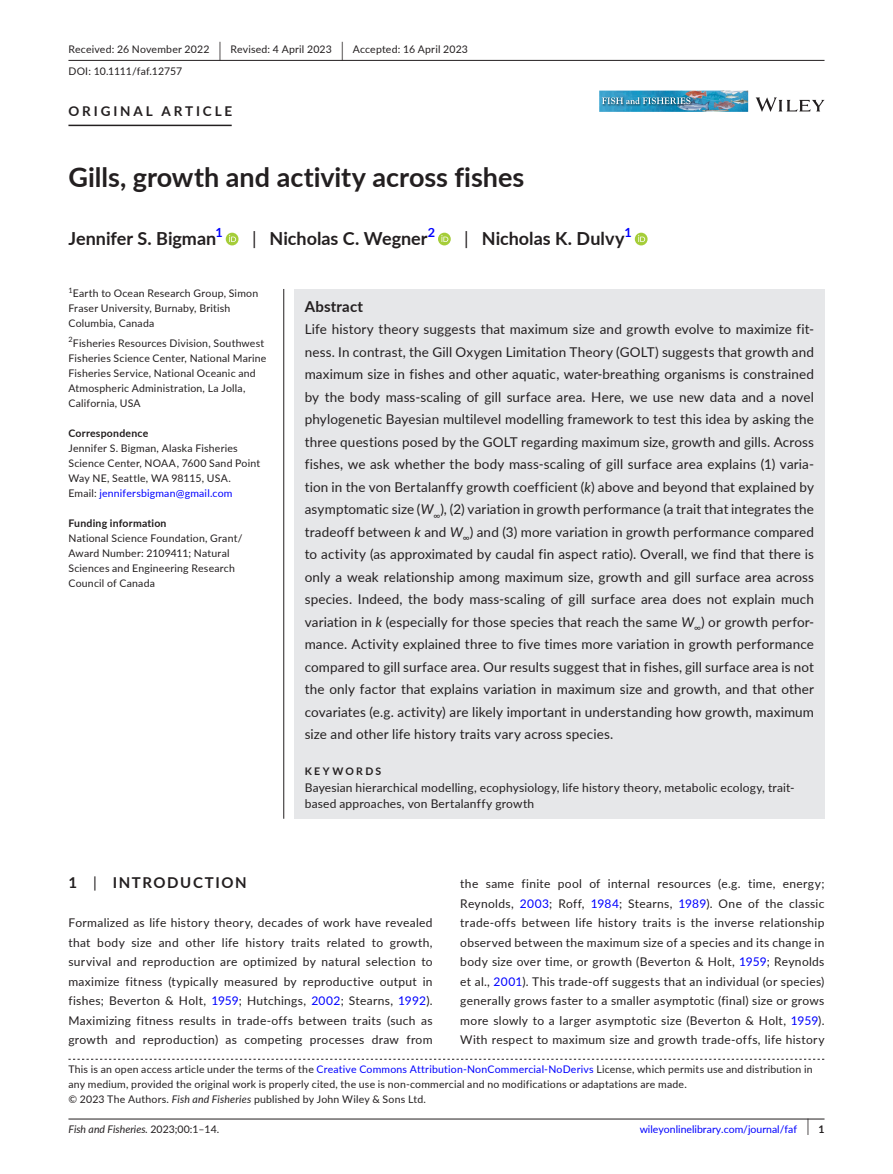
<style>
.page{position:relative;width:893px;height:1174px;background:#fff}
.page>*{position:absolute;margin:0;border:0;box-sizing:border-box;transform-origin:0 0}
.t1{font:700 27px "Lato";letter-spacing:-.005em;color:#231f20}
.t2{font:700 18px "Lato";color:#231f20}
.t3{font:700 15px "Lato";letter-spacing:.1em;color:#231f20}
.t4{font:700 15px "Lato";letter-spacing:.015em;color:#231f20}
.t5{font:13.5px/22.5px "Lato";letter-spacing:.01em;color:#231f20;text-align:justify}
.t6{font:700 13.5px "Lato";letter-spacing:.215em;color:#231f20}
.t7{font:700 12.6px "Lato";color:#00f}
.t8{font:12px/19.5px "Lato";letter-spacing:.02em;color:#231f20;text-align:justify}
.t9{font:10.5px/15px "Lato";letter-spacing:.02em;color:#231f20}
.t10{font:10.5px "Lato";color:#00f}
.t11{font:700 10.5px "Lato";letter-spacing:.02em;color:#231f20}
.t12{font:italic 10.5px "Lato";color:#231f20}
.t13{font:700 10.5px "Lato";letter-spacing:.22em;color:#231f20}
.t14{font:7.35px "Lato";color:#231f20}
.s1{font-size:19.65px}
.s2{font-weight:400}
.s3{color:#00f}
.s4{font-style:italic}
.s5{font-style:normal}
.s6{font-size:17.4px;color:#231f20}
.s7{font-weight:700;color:#231f20}
</style>
<div class="page">
<hr style="left:68px;top:1118px;width:756px;height:1px;background:#231f20">
<svg style="left:756px;top:97px;width:68px;height:15px"></svg>
<img style="left:599px;top:91px;width:149px;height:21px">
<img style="left:600px;top:96px;width:93px;height:11px">
<svg style="left:602px;top:97px;width:88px;height:7px"></svg>
<hr style="left:68px;top:60px;width:756px;height:1px;background:#231f20">
<hr style="left:68px;top:125px;width:164px;height:1px;background:#231f20">
<div style="left:226px;top:233px;width:12px;height:12px;background:#a5cd39;border-radius:50%"></div>
<svg style="left:229px;top:235px;width:7px;height:7px"></svg>
<svg style="left:438px;top:233px;width:13px;height:12px"></svg>
<svg style="left:441px;top:235px;width:7px;height:7px"></svg>
<div style="left:635px;top:233px;width:13px;height:12px;background:#a5cd39;border-radius:50%"></div>
<svg style="left:638px;top:235px;width:7px;height:7px"></svg>
<svg style="left:68px;top:1058px;width:756px;height:1px"></svg>
<div style="left:294px;top:289px;width:530px;height:529px;background:#e6e7e9"></div>
<hr style="left:283px;top:289px;width:1px;height:529px;background:#231f20">
<p class="t9" style="left:68px;top:38px;width:401px;line-height:21.8px">Received: 26 November 2022 <span class="s1">|</span> Revised: 4 April 2023 <span class="s1">|</span> Accepted: 16 April 2023<br>DOI: 10.1111/faf.12757</p>
<p class="t6" style="left:68px;top:101px;width:165px">ORIGINAL ARTICLE</p>
<h1 class="t1" style="left:68px;top:157px;width:457px">Gills, growth and activity across fishes</h1>
<h2 class="t2" style="left:68px;top:226px;width:149px">Jennifer S. Bigman</h2>
<p class="t7" style="left:215px;top:223px;width:9px">1</p>
<h2 class="t2" style="left:252px;top:226px;width:177px"><span class="s2">|</span> Nicholas C. Wegner</h2>
<p class="t7" style="left:428px;top:223px;width:9px">2</p>
<h2 class="t2" style="left:464px;top:226px;width:162px"><span class="s2">|</span> Nicholas K. Dulvy</h2>
<p class="t7" style="left:624px;top:223px;width:9px">1</p>
<p class="t14" style="left:68px;top:285px;width:6px">1</p>
<p class="t9" style="left:68px;top:286px;width:191px;text-indent:4px">Earth to Ocean Research Group, Simon<br>Fraser University, Burnaby, British<br>Columbia, Canada</p>
<p class="t14" style="left:68px;top:334px;width:6px">2</p>
<p class="t9" style="left:68px;top:335px;width:200px;text-indent:4px">Fisheries Resources Division, Southwest Fisheries Science Center, National Marine Fisheries Service, National Oceanic and Atmospheric Administration, La Jolla, California, USA</p>
<p class="t11" style="left:68px;top:425px;width:81px">Correspondence</p>
<p class="t9" style="left:68px;top:440px;width:193px">Jennifer S. Bigman, Alaska Fisheries Science Center, NOAA, 7600 Sand Point Way NE, Seattle, WA 98115, USA.<br>Email: <span class="s3">jennifersbigman@gmail.com</span></p>
<p class="t11" style="left:68px;top:515px;width:100px">Funding information</p>
<p class="t9" style="left:68px;top:530px;width:176px">National Science Foundation, Grant/<br>Award Number: 2109411; Natural<br>Sciences and Engineering Research<br>Council of Canada</p>
<p class="t4" style="left:305px;top:295px;width:60px">Abstract</p>
<p class="t5" style="left:305px;top:317px;width:511px">Life history theory suggests that maximum size and growth evolve to maximize fit&shy;ness. In contrast, the Gill Oxygen Limitation Theory (GOLT) suggests that growth and maximum size in fishes and other aquatic, water-breathing organisms is constrained by the body mass-scaling of gill surface area. Here, we use new data and a novel phylogenetic Bayesian multilevel modelling framework to test this idea by asking the three questions posed by the GOLT regarding maximum size, growth and gills. Across fishes, we ask whether the body mass-scaling of gill surface area explains (1) varia&shy;tion in the von Bertalanffy growth coefficient (<span class="s4">k</span>) above and beyond that explained by asymptomatic size (<span class="s4">W</span><sub>∞</sub>), (2) variation in growth performance (a trait that integrates the tradeoff between <span class="s4">k</span> and <span class="s4">W</span><sub>∞</sub>) and (3) more variation in growth performance compared to activity (as approximated by caudal fin aspect ratio). Overall, we find that there is only a weak relationship among maximum size, growth and gill surface area across species. Indeed, the body mass-scaling of gill surface area does not explain much variation in <span class="s4">k</span> (especially for those species that reach the same <span class="s4">W</span><sub>∞</sub>) or growth perfor&shy;mance. Activity explained three to five times more variation in growth performance compared to gill surface area. Our results suggest that in fishes, gill surface area is not the only factor that explains variation in maximum size and growth, and that other covariates (e.g. activity) are likely important in understanding how growth, maximum size and other life history traits vary across species.</p>
<p class="t13" style="left:305px;top:763px;width:78px">KEYWORDS</p>
<p class="t8" style="left:305px;top:778px;width:491px;line-height:16.5px">Bayesian hierarchical modelling, ecophysiology, life history theory, metabolic ecology, trait&shy;based approaches, von Bertalanffy growth</p>
<p class="t3" style="left:68px;top:872px;width:180px">1 <span class="s2">|</span> INTRODUCTION</p>
<p class="t8" style="left:68px;top:912px;width:366px">Formalized as life history theory, decades of work have revealed that body size and other life history traits related to growth, survival and reproduction are optimized by natural selection to maximize fitness (typically measured by reproductive output in fishes; Beverton &amp; Holt, <span class="s3">1959</span>; Hutchings, <span class="s3">2002</span>; Stearns, <span class="s3">1992</span>).<br>Maximizing fitness results in trade-offs between traits (such as growth and reproduction) as competing processes draw from</p>
<p class="t8" style="left:460px;top:873px;width:366px">the same finite pool of internal resources (e.g. time, energy; Reynolds, <span class="s3">2003</span>; Roff, <span class="s3">1984</span>; Stearns, <span class="s3">1989</span>). One of the classic trade-offs between life history traits is the inverse relationship observed between the maximum size of a species and its change in body size over time, or growth (Beverton &amp; Holt, <span class="s3">1959</span>; Reynolds et al., <span class="s3">2001</span>). This trade-off suggests that an individual (or species) generally grows faster to a smaller asymptotic (final) size or grows more slowly to a larger asymptotic size (Beverton &amp; Holt, <span class="s3">1959</span>).<br>With respect to maximum size and growth trade-offs, life history</p>
<p class="t9" style="left:68px;top:1061px;width:746px">This is an open access article under the terms of the <span class="s3">Creative Commons Attribution-NonCommercial-NoDerivs</span> License, which permits use and distribution in any medium, provided the original work is properly cited, the use is non-commercial and no modifications or adaptations are made.<br>© 2023 The Authors. <span class="s4">Fish and Fisheries</span> published by John Wiley &amp; Sons Ltd.</p>
<p class="t12" style="left:68px;top:1121px;width:152px">Fish and Fisheries. <span class="s5">2023;00:1–14.</span></p>
<p class="t10" style="left:640px;top:1121px;width:186px">wileyonlinelibrary.com/journal/faf <span class="s6">|</span> <span class="s7">1</span></p>
</div>
